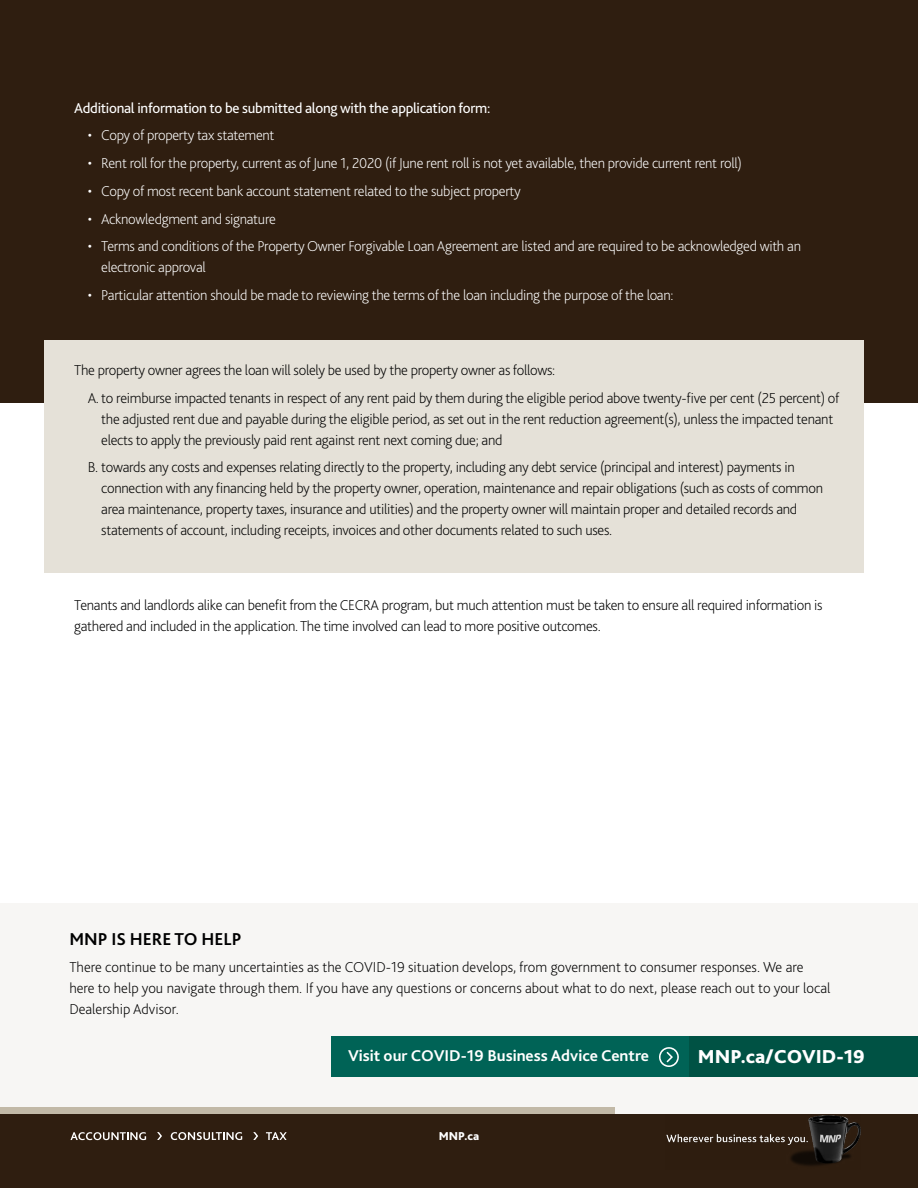
<style>
.page{position:relative;width:918px;height:1188px;background:#fff}
.page>*{position:absolute;margin:0;border:0;box-sizing:border-box;transform-origin:0 0}
.t1{font:800 19.65px "Bliss 2";color:#fff}
.t2{font:700 18px "Bliss 2";color:#000}
.t3{font:700 16.35px "Bliss 2";color:#fff}
.t4{font:200 15px/21px "Bliss 2";letter-spacing:-.02em;color:#000}
.t5{font:200 15px/21px "Bliss 2";letter-spacing:-.02em;color:#fff}
.t6{font:200 15px/21px "Bliss 2";color:#000}
.t7{font:15px "Bliss 2";letter-spacing:-.02em;color:#fff}
.t8{font:800 12px "Bliss 2";color:#fff}
</style>
<div class="page">
<div style="left:1px;top:903px;width:917px;height:248px;background:#f7f6f4"></div>
<div style="left:0;top:0;width:918px;height:403px;background:#2f1e10"></div>
<div style="left:0;top:1108px;width:614px;height:19px;background:#c2b9a7"></div>
<div style="left:0;top:1114px;width:918px;height:74px;background:#2f1e10"></div>
<img style="left:666px;top:1115px;width:194px;height:51px">
<svg style="left:70px;top:1132px;width:76px;height:8px"></svg>
<svg style="left:171px;top:1132px;width:71px;height:8px"></svg>
<svg style="left:266px;top:1132px;width:21px;height:8px"></svg>
<svg style="left:157px;top:1132px;width:5px;height:8px"></svg>
<svg style="left:253px;top:1132px;width:5px;height:8px"></svg>
<div style="left:332px;top:1036px;width:586px;height:40px;background:#006356"></div>
<div style="left:689px;top:1036px;width:229px;height:40px;background:#005244"></div>
<svg style="left:659px;top:1047px;width:20px;height:20px"></svg>
<div style="left:44px;top:340px;width:820px;height:232px;background:#e5e1d8"></div>
<p class="t7" style="left:74px;top:98px;width:418px">Additional information to be submitted along with the application form:</p>
<p class="t5" style="left:88px;top:124px;width:188px">• Copy of property tax statement</p>
<p class="t5" style="left:88px;top:152px;width:656px">• Rent roll for the property, current as of June 1, 2020 (if June rent roll is not yet available, then provide current rent roll)</p>
<p class="t5" style="left:88px;top:180px;width:435px">• Copy of most recent bank account statement related to the subject property</p>
<p class="t5" style="left:88px;top:208px;width:190px">• Acknowledgment and signature</p>
<p class="t5" style="left:101px;top:235px;width:701px;text-indent:-14px">• Terms and conditions of the Property Owner Forgivable Loan Agreement are listed and are required to be acknowledged with an electronic approval</p>
<p class="t5" style="left:88px;top:284px;width:587px">• Particular attention should be made to reviewing the terms of the loan including the purpose of the loan:</p>
<p class="t4" style="left:88px;top:356px;width:753px;line-height:27.8px;text-indent:-14px">The property owner agrees the loan will solely be used by the property owner as follows:<br>A. to reimburse impacted tenants in respect of any rent paid by them during the eligible period above twenty-five per cent (25 percent) of</p>
<p class="t4" style="left:101px;top:408px;width:734px">the adjusted rent due and payable during the eligible period, as set out in the rent reduction agreement(s), unless the impacted tenant elects to apply the previously paid rent against rent next coming due; and</p>
<p class="t4" style="left:101px;top:457px;width:723px;text-indent:-14px">B. towards any costs and expenses relating directly to the property, including any debt service (principal and interest) payments in connection with any financing held by the property owner, operation, maintenance and repair obligations (such as costs of common area maintenance, property taxes, insurance and utilities) and the property owner will maintain proper and detailed records and statements of account, including receipts, invoices and other documents related to such uses.</p>
<p class="t4" style="left:74px;top:594px;width:750px">Tenants and landlords alike can benefit from the CECRA program, but much attention must be taken to ensure all required information is gathered and included in the application. The time involved can lead to more positive outcomes.</p>
<p class="t2" style="left:69px;top:928px;width:174px">MNP IS HERE TO HELP</p>
<p class="t6" style="left:69px;top:957px;width:763px">There continue to be many uncertainties as the COVID-19 situation develops, from government to consumer responses. We are here to help you navigate through them. If you have any questions or concerns about what to do next, please reach out to your local<br>Dealership Advisor.</p>
<p class="t3" style="left:348px;top:1046px;width:302px">Visit our COVID-19 Business Advice Centre</p>
<h1 class="t1" style="left:698px;top:1044px;width:168px">MNP.ca/COVID-19</h1>
<p class="t8" style="left:439px;top:1129px;width:42px">MNP.ca</p>
</div>
